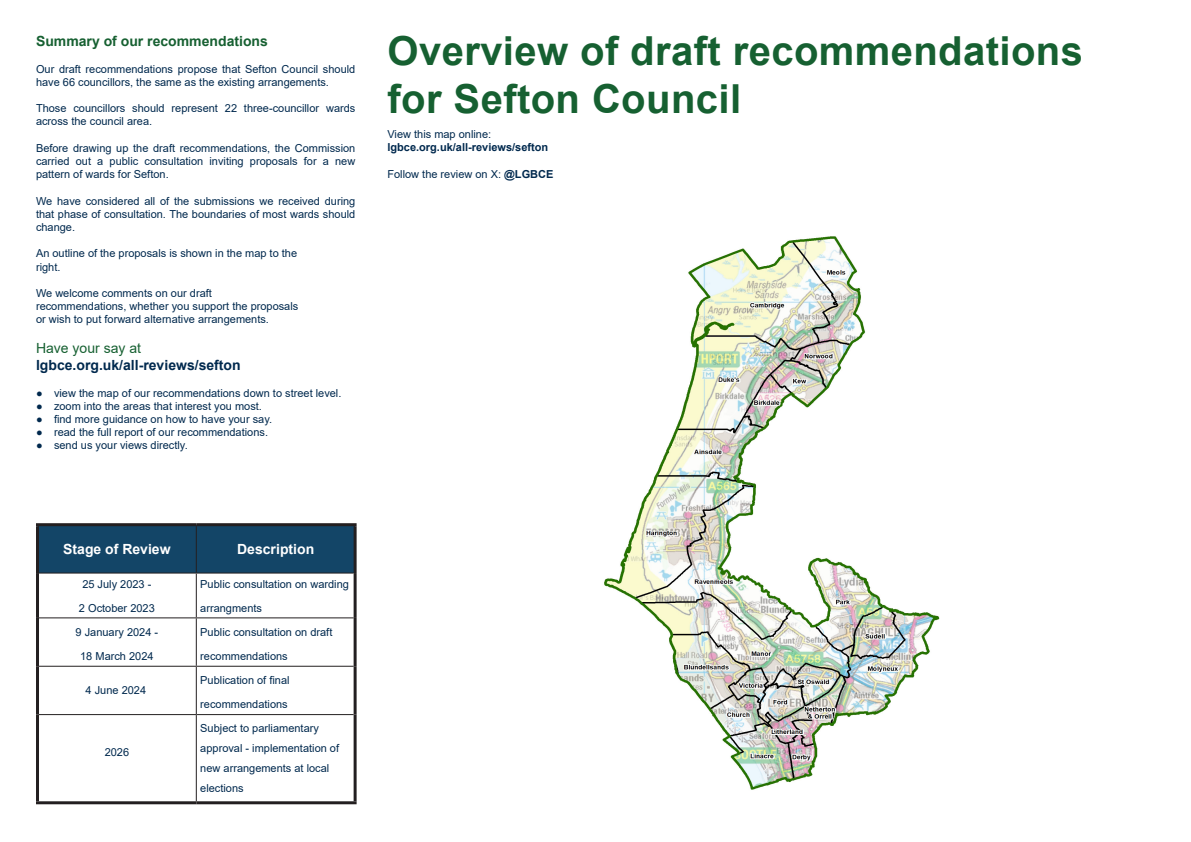
<style>
.page{position:relative;width:1191px;height:842px;background:#fff}
.page>*{position:absolute;margin:0;border:0;box-sizing:border-box;transform-origin:0 0}
.t1{font:700 40px/48px "Arial";letter-spacing:.01em;color:#166031}
.Summary_Text{font:700 14px "Arial";color:#00294e}
.Summary_Paragraph_Heading{font:700 14px "Arial";color:#166031}
.Summary_Text-2{font:700 14px "Arial";color:#fff}
.Summary_Text-3{font:14px "Arial";color:#166031}
.Summary_Text-4{font:11px/13.2px "Arial";color:#00294e}
.Summary_Text-5{font:700 11px "Arial";color:#00294e}
.s1{font-weight:700}
</style>
<div class="page">
<div style="left:39px;top:526px;width:314px;height:46px;background:#134567"></div>
<hr style="left:36px;top:523px;width:160px;height:3px;background:#231f20">
<hr style="left:36px;top:526px;width:3px;height:47px;background:#231f20">
<hr style="left:196px;top:523px;width:160px;height:3px;background:#231f20">
<hr style="left:353px;top:526px;width:3px;height:47px;background:#231f20">
<hr style="left:196px;top:526px;width:1px;height:46px;background:#231f20">
<hr style="left:196px;top:573px;width:1px;height:44px;background:#231f20">
<hr style="left:196px;top:618px;width:1px;height:48px;background:#231f20">
<hr style="left:196px;top:667px;width:1px;height:47px;background:#231f20">
<hr style="left:196px;top:715px;width:1px;height:86px;background:#231f20">
<hr style="left:39px;top:572px;width:157px;height:1px;background:#231f20">
<hr style="left:196px;top:572px;width:157px;height:1px;background:#231f20">
<hr style="left:39px;top:617px;width:157px;height:1px;background:#231f20">
<hr style="left:196px;top:617px;width:157px;height:1px;background:#231f20">
<hr style="left:39px;top:666px;width:157px;height:1px;background:#231f20">
<hr style="left:196px;top:666px;width:157px;height:1px;background:#231f20">
<hr style="left:39px;top:714px;width:157px;height:1px;background:#231f20">
<hr style="left:196px;top:714px;width:157px;height:1px;background:#231f20">
<hr style="left:36px;top:573px;width:3px;height:45px;background:#231f20">
<hr style="left:353px;top:573px;width:3px;height:45px;background:#231f20">
<hr style="left:36px;top:618px;width:3px;height:48px;background:#231f20">
<hr style="left:353px;top:618px;width:3px;height:48px;background:#231f20">
<hr style="left:36px;top:666px;width:3px;height:49px;background:#231f20">
<hr style="left:353px;top:666px;width:3px;height:49px;background:#231f20">
<hr style="left:36px;top:715px;width:3px;height:86px;background:#231f20">
<hr style="left:353px;top:715px;width:3px;height:86px;background:#231f20">
<hr style="left:36px;top:801px;width:160px;height:3px;background:#231f20">
<hr style="left:196px;top:801px;width:160px;height:3px;background:#231f20">
<img style="left:604px;top:236px;width:336px;height:554px">
<p class="Summary_Paragraph_Heading" style="left:36px;top:31px;width:233px">Summary of our recommendations</p>
<p class="Summary_Text-4" style="left:36px;top:62px;width:321px">Our draft recommendations propose that Sefton Council should have 66 councillors, the same as the existing arrangements.</p>
<p class="Summary_Text-4" style="left:36px;top:102px;width:321px">Those councillors should represent 22 three-councillor wards across the council area.</p>
<p class="Summary_Text-4" style="left:36px;top:141px;width:321px;text-align:justify">Before drawing up the draft recommendations, the Commission carried out a public consultation inviting proposals for a new pattern of wards for Sefton.</p>
<p class="Summary_Text-4" style="left:36px;top:194px;width:321px;text-align:justify">We have considered all of the submissions we received during that phase of consultation. The boundaries of most wards should change.</p>
<p class="Summary_Text-4" style="left:36px;top:247px;width:263px">An outline of the proposals is shown in the map to the</p>
<p class="Summary_Text-4" style="left:36px;top:260px;width:26px">right.</p>
<p class="Summary_Text-4" style="left:36px;top:286px;width:177px">We welcome comments on our draft</p>
<p class="Summary_Text-4" style="left:36px;top:300px;width:264px">recommendations, whether you support the proposals</p>
<p class="Summary_Text-4" style="left:36px;top:313px;width:234px">or wish to put forward alternative arrangements.</p>
<p class="Summary_Text-3" style="left:36px;top:339px;width:107px">Have your say at</p>
<p class="Summary_Text" style="left:36px;top:355px;width:206px">lgbce.org.uk/all-reviews/sefton</p>
<p class="Summary_Text-4" style="left:36px;top:386px;width:307px">● view the map of our recommendations down to street level.</p>
<p class="Summary_Text-4" style="left:36px;top:399px;width:227px">● zoom into the areas that interest you most.</p>
<p class="Summary_Text-4" style="left:36px;top:412px;width:238px">● find more guidance on how to have your say.</p>
<p class="Summary_Text-4" style="left:36px;top:426px;width:233px">● read the full report of our recommendations.</p>
<p class="Summary_Text-4" style="left:36px;top:439px;width:153px">● send us your views directly.</p>
<p class="t1" style="left:387px;top:28px;width:697px">Overview of draft recommendations for Sefton Council</p>
<p class="Summary_Text-4" style="left:387px;top:127px;width:105px">View this map online:</p>
<p class="Summary_Text-5" style="left:387px;top:140px;width:162px">lgbce.org.uk/all-reviews/sefton</p>
<p class="Summary_Text-4" style="left:387px;top:167px;width:167px">Follow the review on X: <span class="s1">@LGBCE</span></p>
<p class="Summary_Text-2" style="left:63px;top:539px;width:109px">Stage of Review</p>
<p class="Summary_Text-2" style="left:237px;top:539px;width:79px">Description</p>
<p class="Summary_Text-4" style="left:82px;top:577px;width:71px">25 July 2023 -</p>
<p class="Summary_Text-4" style="left:79px;top:601px;width:77px">2 October 2023</p>
<p class="Summary_Text-4" style="left:200px;top:572px;width:150px;line-height:24px">Public consultation on warding arrangments</p>
<p class="Summary_Text-4" style="left:76px;top:625px;width:84px">9 January 2024 -</p>
<p class="Summary_Text-4" style="left:80px;top:649px;width:75px">18 March 2024</p>
<p class="Summary_Text-4" style="left:86px;top:684px;width:62px">4 June 2024</p>
<p class="Summary_Text-4" style="left:105px;top:745px;width:26px">2026</p>
<p class="Summary_Text-4" style="left:200px;top:620px;width:134px;line-height:24px">Public consultation on draft recommendations</p>
<p class="Summary_Text-4" style="left:200px;top:668px;width:91px;line-height:24px">Publication of final recommendations</p>
<p class="Summary_Text-4" style="left:200px;top:718px;width:140px;line-height:20px">Subject to parliamentary approval - implementation of new arrangements at local elections</p>
</div>
